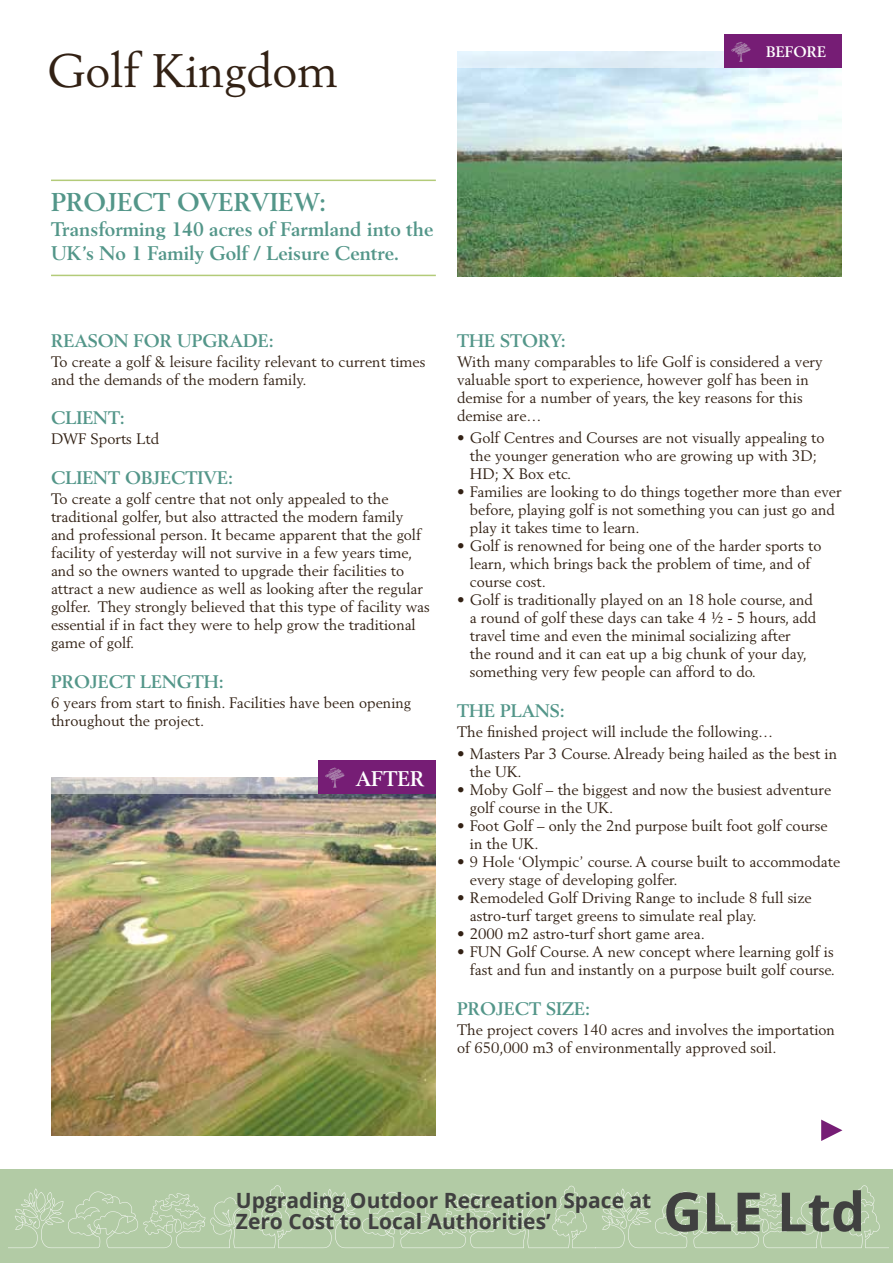
<style>
.page{position:relative;width:893px;height:1263px;background:#fff}
.page>*{position:absolute;margin:0;border:0;box-sizing:border-box;transform-origin:0 0}
.t1{font:700 54px "Open Sans";color:#404040}
.t2{font:46.5px "Berling";color:#322114}
.t3{font:700 25.5px "Berling";color:#539689}
.t4{font:700 21px/21px "Open Sans";color:#404040}
.t5{font:700 21px "Berling";color:#fff}
.t6{font:700 19.5px/23.4px "Berling";color:#539689}
.t7{font:700 18px "Berling";color:#539689}
.t8{font:15px/18px "Berling";color:#322114}
.t9{font:700 15px "Berling";color:#fff}
</style>
<div class="page">
<img style="left:457px;top:68px;width:385px;height:208px">
<div style="left:457px;top:51px;width:385px;height:17px;background:#e1eff9"></div>
<img style="left:51px;top:794px;width:385px;height:279px">
<svg style="left:51px;top:777px;width:267px;height:17px;background:#c7c5c6"></svg>
<div style="left:724px;top:34px;width:118px;height:34px;background:#761d75"></div>
<hr style="left:51px;top:180px;width:385px;height:1px;background:#b3cb79">
<hr style="left:51px;top:275px;width:385px;height:1px;background:#b3cb79">
<svg style="left:731px;top:42px;width:19px;height:20px"></svg>
<div style="left:318px;top:761px;width:118px;height:33px;background:#761d75"></div>
<svg style="left:325px;top:767px;width:19px;height:21px"></svg>
<div style="left:0;top:1169px;width:893px;height:94px;background:#b2cba5"></div>
<img style="left:8px;top:1073px;width:880px;height:176px">
<h2 class="t2" style="left:47px;top:42px;width:293px">Golf Kingdom</h2>
<p class="t9" style="left:766px;top:43px;width:11px">BEFO</p>
<p class="t9" style="left:807px;top:43px;width:20px">RE</p>
<h3 class="t3" style="left:51px;top:187px;width:277px">PROJECT OVERVIEW:</h3>
<h3 class="t6" style="left:51px;top:218px;width:384px">TRANSFORMING 140 ACRES OF FARMLAND INTO THE<br>UK’S NO 1 FAMILY GOLF / LEISURE CENTRE.</h3>
<p class="t7" style="left:51px;top:330px;width:224px">REASON FOR UPGRADE:</p>
<p class="t8" style="left:51px;top:352px;width:376px">To create a golf &amp; leisure facility relevant to current times and the demands of the modern family.</p>
<p class="t7" style="left:51px;top:407px;width:75px">CLIENT:</p>
<p class="t8" style="left:51px;top:430px;width:110px">DWF Sports Ltd</p>
<p class="t7" style="left:51px;top:467px;width:183px">CLIENT OBJECTIVE:</p>
<p class="t8" style="left:51px;top:490px;width:380px">To create a golf centre that not only appealed to the traditional golfer, but also attracted the modern family and professional person. It became apparent that the golf facility of yesterday will not survive in a few years time, and so the owners wanted to upgrade their facilities to attract a new audience as well as looking after the regular golfer. They strongly believed that this type of facility was essential if in fact they were to help grow the traditional game of golf.</p>
<p class="t7" style="left:51px;top:671px;width:174px">PROJECT LENGTH:</p>
<p class="t8" style="left:51px;top:693px;width:362px">6 years from start to finish. Facilities have been opening throughout the project.</p>
<h3 class="t5" style="left:356px;top:766px;width:15px">AFTE</h3>
<h3 class="t5" style="left:410px;top:766px;width:16px">R</h3>
<p class="t7" style="left:457px;top:330px;width:110px">THE STORY:</p>
<p class="t8" style="left:457px;top:352px;width:367px">With many comparables to life Golf is considered a very valuable sport to experience, however golf has been in demise for a number of years, the key reasons for this demise are…</p>
<p class="t8" style="left:470px;top:429px;width:356px;text-indent:-13px">• Golf Centres and Courses are not visually appealing to the younger generation who are growing up with 3D;<br>HD; X Box etc.</p>
<p class="t8" style="left:470px;top:483px;width:373px;text-indent:-13px">• Families are looking to do things together more than ever before, playing golf is not something you can just go and play it takes time to learn.</p>
<p class="t8" style="left:470px;top:537px;width:353px;text-indent:-13px">• Golf is renowned for being one of the harder sports to learn, which brings back the problem of time, and of course cost.</p>
<p class="t8" style="left:470px;top:591px;width:348px;text-indent:-13px">• Golf is traditionally played on an 18 hole course, and a round of golf these days can take 4 ½ - 5 hours, add travel time and even the minimal socializing after<br>the round and it can eat up a big chunk of your day, something very few people can afford to do.</p>
<p class="t7" style="left:457px;top:700px;width:109px">THE PLANS:</p>
<p class="t8" style="left:457px;top:722px;width:318px">The finished project will include the following…</p>
<p class="t8" style="left:470px;top:744px;width:369px;text-indent:-13px">• Masters Par 3 Course. Already being hailed as the best in the UK.</p>
<p class="t8" style="left:470px;top:780px;width:363px;text-indent:-13px">• Moby Golf – the biggest and now the busiest adventure golf course in the UK.</p>
<p class="t8" style="left:470px;top:816px;width:359px;text-indent:-13px">• Foot Golf – only the 2nd purpose built foot golf course in the UK.</p>
<p class="t8" style="left:470px;top:852px;width:372px;text-indent:-13px">• 9 Hole ‘Olympic’ course. A course built to accommodate every stage of developing golfer.</p>
<p class="t8" style="left:470px;top:888px;width:343px;text-indent:-13px">• Remodeled Golf Driving Range to include 8 full size astro-turf target greens to simulate real play.</p>
<p class="t8" style="left:457px;top:924px;width:249px">• 2000 m2 astro-turf short game area.</p>
<p class="t8" style="left:457px;top:942px;width:379px;text-align:right">• FUN Golf Course. A new concept where learning golf is fast and fun and instantly on a purpose built golf course.</p>
<p class="t7" style="left:457px;top:998px;width:135px">PROJECT SIZE:</p>
<p class="t8" style="left:457px;top:1020px;width:379px">The project covers 140 acres and involves the importation of 650,000 m3 of environmentally approved soil.</p>
<h3 class="t4" style="left:236px;top:1190px;width:417px">Upgrading Outdoor Recreation Space at<br>Zero Cost to Local Authorities’</h3>
<h1 class="t1" style="left:663px;top:1173px;width:204px">GLE Ltd</h1>
</div>
